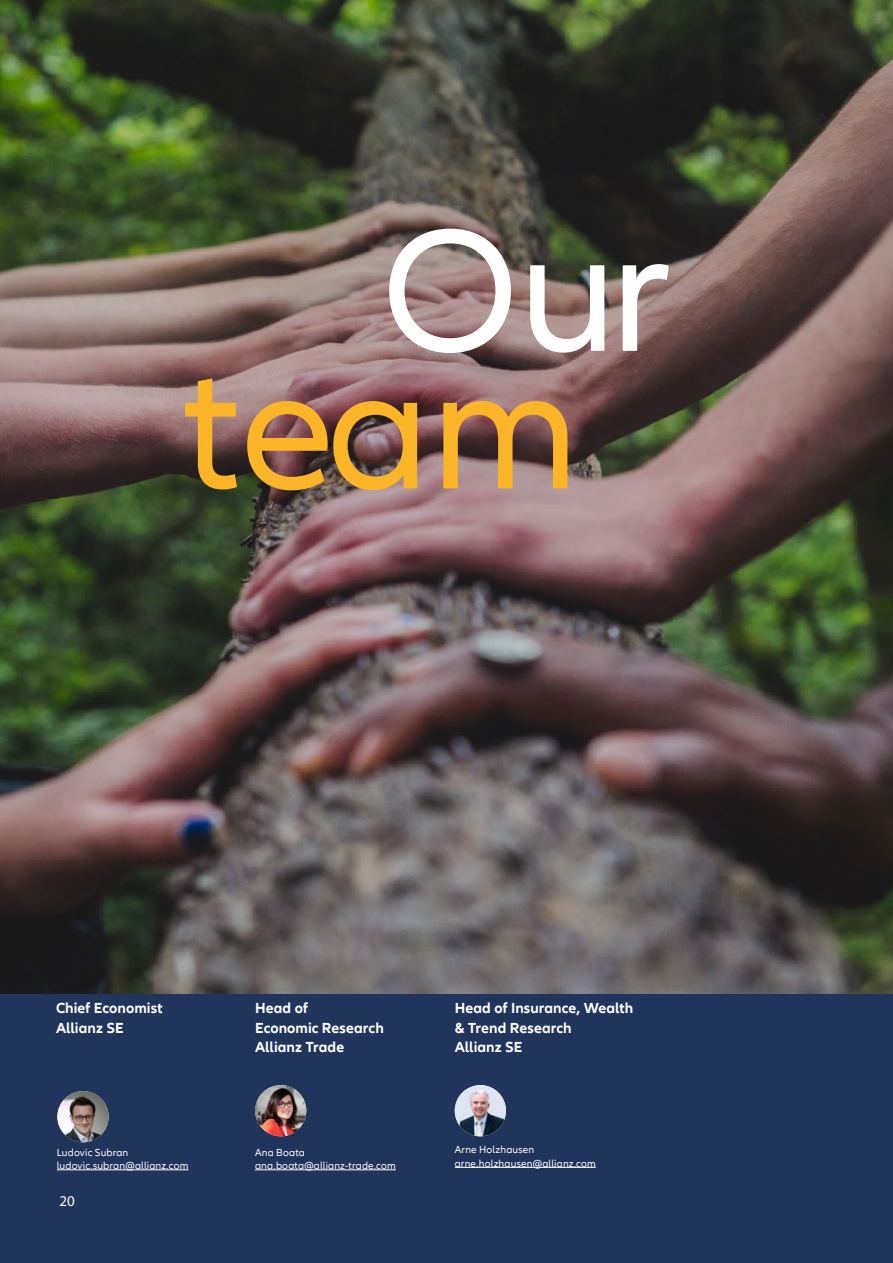
<style>
.page{position:relative;width:893px;height:1263px;background:#fff}
.page>*{position:absolute;margin:0;border:0;box-sizing:border-box;transform-origin:0 0}
.t1{font:180px "Allianz Neo";color:#fcb529}
.t2{font:180px "Allianz Neo";color:#fff}
.t3{font:700 15px/19.5px "Allianz Neo";letter-spacing:.005em;color:#fff}
.t4{font:15px "Myriad Pro";color:#fff}
.t5{font:10.5px/13.5px "Allianz Neo";letter-spacing:.015em;color:#fff}
</style>
<div class="page">
<div style="left:0;top:790px;width:893px;height:473px;background:#21345c"></div>
<hr style="left:57px;top:1169px;width:131px;height:1px;background:#fff">
<hr style="left:255px;top:1169px;width:141px;height:1px;background:#fff">
<hr style="left:455px;top:1167px;width:141px;height:1px;background:#fff">
<img style="left:255px;top:1085px;width:51px;height:51px;border-radius:26px">
<img style="left:455px;top:1085px;width:51px;height:51px;border-radius:26px">
<img style="left:57px;top:1091px;width:52px;height:51px;border-radius:26px">
<img style="left:0;top:0;width:892px;height:993px">
<hr style="left:892px;top:0;width:1px;height:1263px;background:#21345c">
<h1 class="t2" style="left:381px;top:188px;width:292px">Our</h1>
<h1 class="t1" style="left:183px;top:326px;width:398px">team</h1>
<h2 class="t3" style="left:56px;top:998px;width:108px">Chief Economist<br>Allianz SE</h2>
<h2 class="t3" style="left:255px;top:998px;width:130px">Head of<br>Economic Research<br>Allianz Trade</h2>
<h2 class="t3" style="left:455px;top:998px;width:180px">Head of Insurance, Wealth &amp; Trend Research<br>Allianz SE</h2>
<p class="t5" style="left:57px;top:1145px;width:133px">Ludovic Subran ludovic.subran@allianz.com</p>
<p class="t5" style="left:255px;top:1145px;width:142px">Ana Boata ana.boata@allianz-trade.com</p>
<p class="t5" style="left:455px;top:1143px;width:143px">Arne Holzhausen arne.holzhausen@allianz.com</p>
<h2 class="t4" style="left:59px;top:1191px;width:17px">20</h2>
</div>
